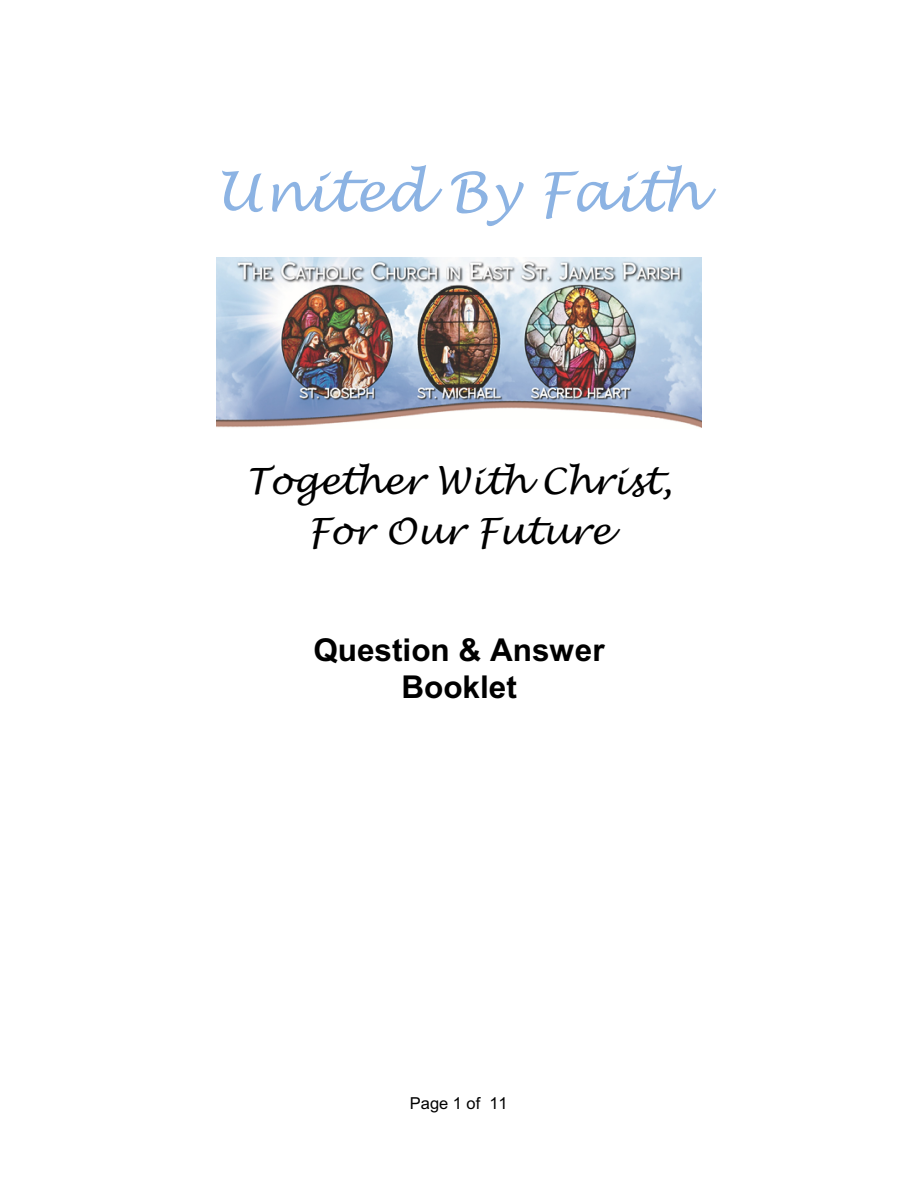
<style>
.page{position:relative;width:918px;height:1188px;background:#fff}
.page>*{position:absolute;margin:0;border:0;box-sizing:border-box;transform-origin:0 0}
.t1{font:italic 54px "Lucida Handwriting";letter-spacing:.005em;color:#8cb3e3}
.t2{font:italic 36px/49.7px "Lucida Handwriting";color:#000;text-align:center}
.t3{font:700 31.5px/36.2px "Arial";color:#000;text-align:center}
.t4{font:16.5px "Arial";color:#000}
</style>
<div class="page">
<img style="left:216px;top:258px;width:486px;height:170px">
<h1 class="t1" style="left:216px;top:165px;width:487px">United By Faith</h1>
<p class="t2" style="left:245px;top:460px;width:429px">Together With Christ,<br>For Our Future</p>
<p class="t3" style="left:313px;top:635px;width:293px">Question &amp; Answer<br>Booklet</p>
<p class="t4" style="left:410px;top:1097px;width:99px">Page 1 of 11</p>
</div>
